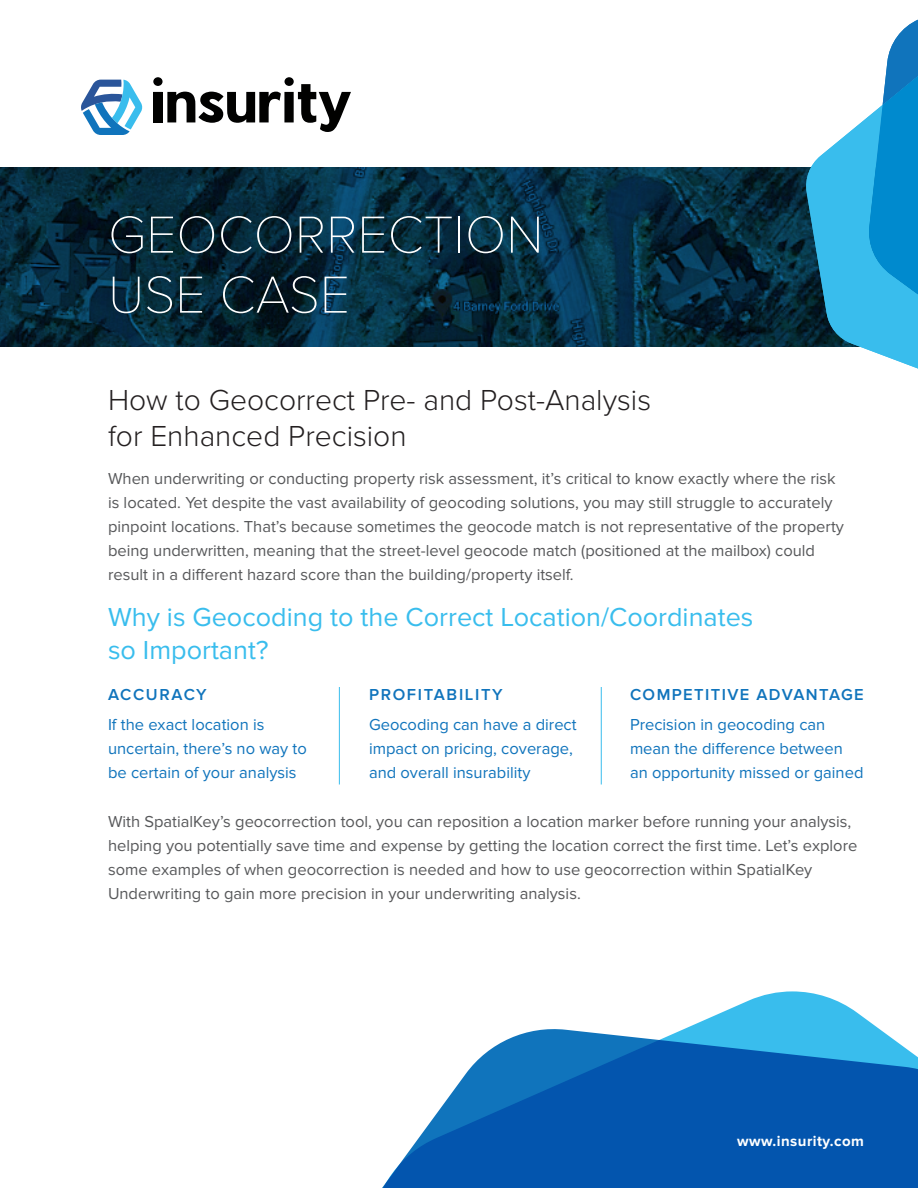
<style>
.page{position:relative;width:918px;height:1188px;background:#fff}
.page>*{position:absolute;margin:0;border:0;box-sizing:border-box;transform-origin:0 0}
.t1{font:100 54px "Proxima Nova T";color:#fff}
.t2{font:300 30px/36px "Proxima Nova";color:#231f20}
.t3{font:27px/33px "Proxima Nova";color:#39bded}
.t4{font:16.5px/24px "Proxima Nova";color:#57585a}
.t5{font:16.5px/24px "Proxima Nova";color:#1074bc}
.t6{font:600 16.5px "Proxima Nova";letter-spacing:.085em;color:#1074bc}
.t7{font:700 15px "Proxima Nova";letter-spacing:.03em;color:#fff}
</style>
<div class="page">
<svg style="left:0;top:167px;width:804px;height:180px;background:#052c3f"></svg>
<svg style="left:804px;top:19px;width:114px;height:350px"></svg>
<svg style="left:153px;top:77px;width:198px;height:55px"></svg>
<svg style="left:81px;top:80px;width:62px;height:55px"></svg>
<hr style="left:339px;top:687px;width:1px;height:97px;background:#39bded">
<hr style="left:601px;top:687px;width:1px;height:97px;background:#39bded">
<svg style="left:686px;top:991px;width:192px;height:37px;fill:#39bded"></svg>
<svg style="left:382px;top:1028px;width:536px;height:160px;background:#2976be"></svg>
<p class="t1" style="left:108px;top:204px;width:437px">GEOCORRECTION</p>
<p class="t1" style="left:108px;top:264px;width:243px">USE CASE</p>
<p class="t2" style="left:108px;top:381px;width:545px">How to Geocorrect Pre- and Post-Analysis for Enhanced Precision</p>
<p class="t4" style="left:108px;top:467px;width:737px">When underwriting or conducting property risk assessment, it’s critical to know exactly where the risk is located. Yet despite the vast availability of geocoding solutions, you may still struggle to accurately pinpoint locations. That’s because sometimes the geocode match is not representative of the property being underwritten, meaning that the street-level geocode match (positioned at the mailbox) could result in a different hazard score than the building/property itself.</p>
<p class="t3" style="left:108px;top:601px;width:647px">Why is Geocoding to the Correct Location/Coordinates so Important?</p>
<p class="t6" style="left:108px;top:685px;width:100px">ACCURACY</p>
<p class="t5" style="left:108px;top:713px;width:200px">If the exact location is uncertain, there’s no way to be certain of your analysis</p>
<p class="t6" style="left:630px;top:685px;width:235px">COMPETITIVE ADVANTAGE</p>
<p class="t5" style="left:630px;top:713px;width:235px">Precision in geocoding can mean the difference between an opportunity missed or gained</p>
<p class="t4" style="left:108px;top:810px;width:751px">With SpatialKey’s geocorrection tool, you can reposition a location marker before running your analysis, helping you potentially save time and expense by getting the location correct the first time. Let’s explore some examples of when geocorrection is needed and how to use geocorrection within SpatialKey Underwriting to gain more precision in your underwriting analysis.</p>
<p class="t6" style="left:369px;top:685px;width:135px">PROFITABILITY</p>
<p class="t5" style="left:369px;top:713px;width:209px">Geocoding can have a direct impact on pricing, coverage, and overall insurability</p>
<p class="t7" style="left:737px;top:1132px;width:128px">www.insurity.com</p>
</div>
